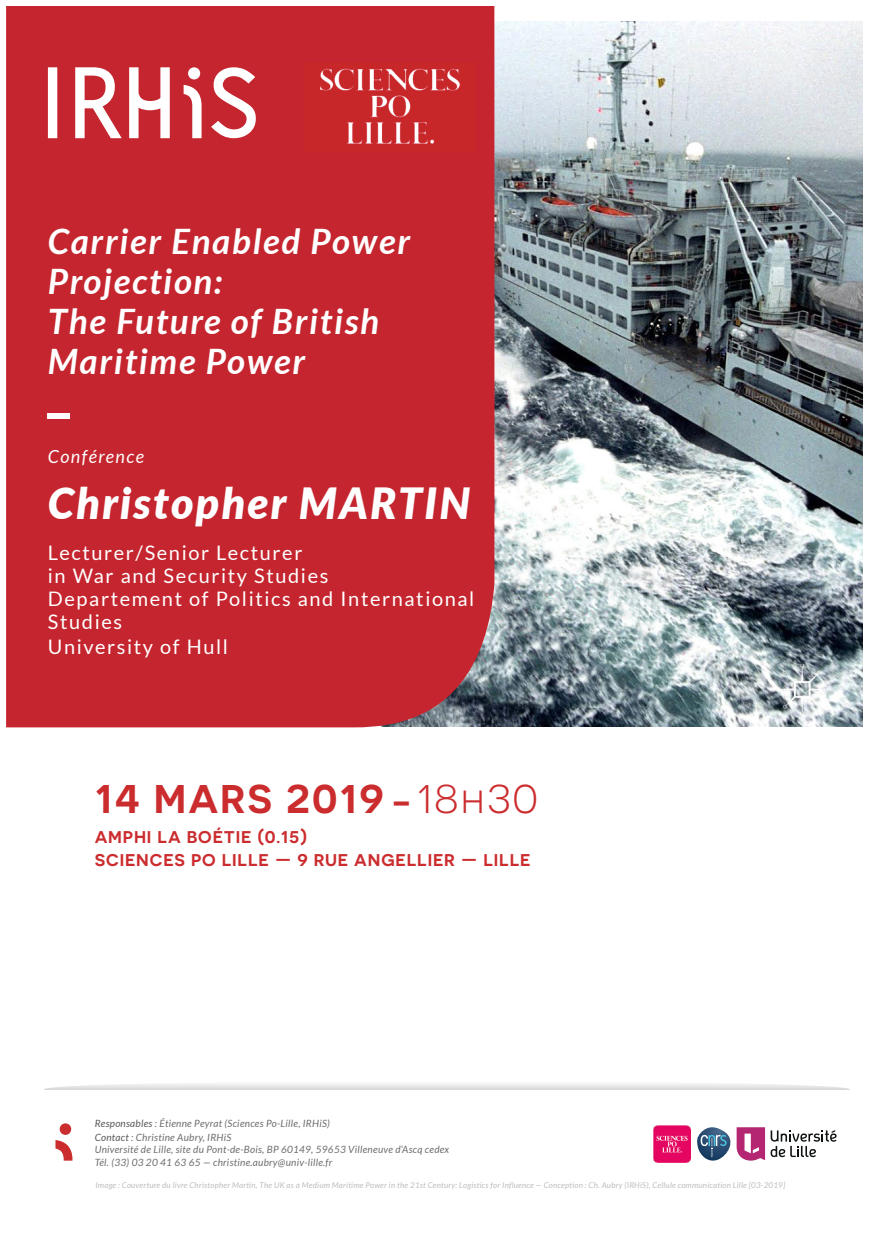
<style>
.page{position:relative;width:884px;height:1233px;background:#fff}
.page>*{position:absolute;margin:0;border:0;box-sizing:border-box;transform-origin:0 0}
.t1{font:italic 900 43px "Lato";letter-spacing:.05em;color:#fff}
.t2{font:600 40px "Novecentosanswide";letter-spacing:.05em;color:#cb2c2e}
.t3{font:italic 700 35px "Lato";letter-spacing:.05em;color:#fff}
.t4{font:20px/23px "Lato";letter-spacing:.08em;color:#fff}
.t5{font:italic 18px "Lato";letter-spacing:.08em;color:#fff}
.t6{font:600 17px "Novecentosanswide";letter-spacing:.05em;color:#cb2c2e}
.Texte_courant{font:italic 10px "Lato";letter-spacing:.025em;color:#6c6d70}
.Texte_courant-2{font:italic 8px "Lato";letter-spacing:.025em;color:#bcbdc0}
.s1{font-family:"Neutra Text TF Demi Alt";font-weight:400;font-size:45px}
.s2{font-weight:400}
.s3{color:#57585a}
</style>
<div class="page">
<svg style="left:45px;top:1084px;width:804px;height:5px"></svg>
<img style="left:494px;top:21px;width:369px;height:706px">
<div style="left:7px;top:7px;width:487px;height:720px;background:#c5252e"></div>
<svg style="left:55px;top:1140px;width:17px;height:20px"></svg>
<svg style="left:60px;top:1123px;width:11px;height:11px"></svg>
<svg style="left:697px;top:1127px;width:140px;height:34px"></svg>
<img style="left:654px;top:1125px;width:37px;height:37px">
<img style="left:304px;top:62px;width:171px;height:90px">
<svg style="left:75px;top:67px;width:47px;height:71px"></svg>
<svg style="left:188px;top:67px;width:12px;height:12px"></svg>
<svg style="left:129px;top:67px;width:41px;height:71px"></svg>
<svg style="left:48px;top:67px;width:9px;height:71px"></svg>
<svg style="left:211px;top:67px;width:45px;height:71px"></svg>
<svg style="left:184px;top:85px;width:18px;height:53px"></svg>
<div style="left:48px;top:413px;width:22px;height:6px;background:#fff"></div>
<p class="t3" style="left:48px;top:222px;width:364px">Carrier Enabled Power</p>
<p class="t3" style="left:48px;top:262px;width:176px">Projection:</p>
<p class="t3" style="left:48px;top:302px;width:333px">The Future of British</p>
<p class="t3" style="left:48px;top:342px;width:259px">Maritime Power</p>
<p class="t5" style="left:48px;top:447px;width:98px">Conférence</p>
<p class="t1" style="left:48px;top:471px;width:424px">Christopher MARTIN</p>
<p class="t4" style="left:48px;top:541px;width:256px">Lecturer/Senior Lecturer</p>
<p class="t4" style="left:48px;top:564px;width:282px">in War and Security Studies</p>
<p class="t4" style="left:48px;top:587px;width:428px">Departement of Politics and International<br>Studies</p>
<p class="t4" style="left:48px;top:635px;width:182px">University of Hull</p>
<p class="t2" style="left:95px;top:774px;width:445px">14 MARS 2019 <span class="s1">–</span> <span class="s2">18h30</span></p>
<p class="t6" style="left:95px;top:826px;width:214px">AMPHI LA BOÉTIE (0.15)</p>
<p class="t6" style="left:95px;top:849px;width:437px">SCIENCES PO LILLE — 9 RUE ANGELLIER — LILLE</p>
<p class="Texte_courant" style="left:95px;top:1118px;width:237px"><span class="s3">Responsables</span> : Étienne Peyrat (Sciences Po-Lille, IRHiS)</p>
<p class="Texte_courant" style="left:95px;top:1132px;width:138px"><span class="s3">Contact</span> : Christine Aubry, IRHiS</p>
<p class="Texte_courant" style="left:95px;top:1144px;width:356px">Université de Lille, site du Pont-de-Bois, BP 60149, 59653 Villeneuve d’Ascq cedex</p>
<p class="Texte_courant" style="left:95px;top:1156px;width:239px">Tél. (33) 03 20 41 63 65 — christine.aubry@univ-lille.fr</p>
<p class="Texte_courant-2" style="left:95px;top:1180px;width:691px">Image : Couverture du livre Christopher Martin, The UK as a Medium Maritime Power in the 21st Century: Logistics for Influence — Conception : Ch. Aubry (IRHiS), Cellule communication Lille [03-2019]</p>
</div>
